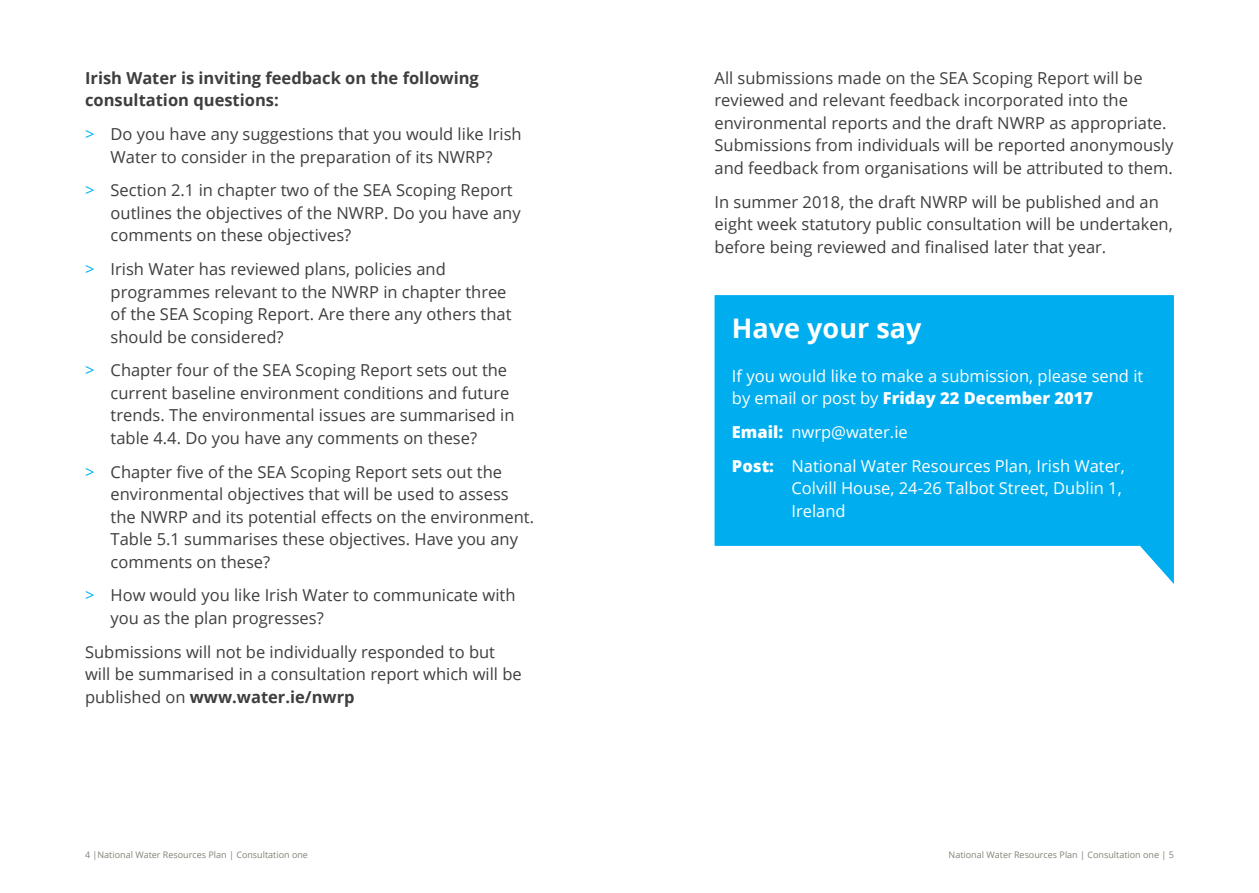
<style>
.page{position:relative;width:1259px;height:893px;background:#fff}
.page>*{position:absolute;margin:0;border:0;box-sizing:border-box;transform-origin:0 0}
.head01{font:700 27px "Open Sans";color:#fff}
.Standard_Body{font:16.5px/22.5px "Open Sans";color:#3e3e3f}
.Standard_Body-2{font:16.5px/22.5px "Open Sans";color:#fff}
.Standard_Body_BOLD{font:700 16.5px/22.5px "Open Sans";color:#3e3e3f}
.t1{font:9px "Open Sans";color:#828278}
.s1{color:#00b3ef}
.s2{font-weight:700}
.s3{font-weight:800}
</style>
<div class="page">
<svg style="left:714px;top:295px;width:460px;height:289px;background:#20b8f1"></svg>
<p class="Standard_Body_BOLD" style="left:85px;top:66px;width:395px">Irish Water is inviting feedback on the following consultation questions:</p>
<p class="Standard_Body" style="left:85px;top:122px;width:438px;text-align:center"><span class="s1">&gt;</span> Do you have any suggestions that you would like Irish<br>Water to consider in the preparation of its NWRP?</p>
<p class="Standard_Body" style="left:111px;top:179px;width:411px;text-indent:-26px"><span class="s1">&gt;</span> Section 2.1 in chapter two of the SEA Scoping Report outlines the objectives of the NWRP. Do you have any comments on these objectives?</p>
<p class="Standard_Body" style="left:111px;top:257px;width:402px;text-indent:-26px"><span class="s1">&gt;</span> Irish Water has reviewed plans, policies and programmes relevant to the NWRP in chapter three of the SEA Scoping Report. Are there any others that should be considered?</p>
<p class="Standard_Body" style="left:111px;top:359px;width:405px;text-indent:-26px"><span class="s1">&gt;</span> Chapter four of the SEA Scoping Report sets out the current baseline environment conditions and future trends. The environmental issues are summarised in table 4.4. Do you have any comments on these?</p>
<p class="Standard_Body" style="left:111px;top:460px;width:425px;text-indent:-26px"><span class="s1">&gt;</span> Chapter five of the SEA Scoping Report sets out the environmental objectives that will be used to assess the NWRP and its potential effects on the environment.<br>Table 5.1 summarises these objectives. Have you any comments on these?</p>
<p class="Standard_Body" style="left:111px;top:584px;width:406px;text-indent:-26px"><span class="s1">&gt;</span> How would you like Irish Water to communicate with you as the plan progresses?</p>
<p class="Standard_Body" style="left:85px;top:640px;width:438px">Submissions will not be individually responded to but will be summarised in a consultation report which will be published on <span class="s2">www.water.ie/nwrp</span></p>
<p class="Standard_Body" style="left:714px;top:66px;width:460px">All submissions made on the SEA Scoping Report will be reviewed and relevant feedback incorporated into the environmental reports and the draft NWRP as appropriate.<br>Submissions from individuals will be reported anonymously and feedback from organisations will be attributed to them.</p>
<p class="Standard_Body" style="left:714px;top:190px;width:460px">In summer 2018, the draft NWRP will be published and an eight week statutory public consultation will be undertaken, before being reviewed and finalised later that year.</p>
<p class="head01" style="left:732px;top:309px;width:191px">Have your say</p>
<p class="Standard_Body-2" style="left:732px;top:364px;width:413px">If you would like to make a submission, please send it by email or post by <span class="s3">Friday 22 December 2017</span></p>
<p class="Standard_Body-2" style="left:732px;top:420px;width:177px"><span class="s3">Email:</span> nwrp@water.ie</p>
<p class="Standard_Body-2" style="left:791px;top:454px;width:335px;text-indent:-60px"><span class="s3">Post:</span> National Water Resources Plan, Irish Water,<br>Colvill House, 24-26 Talbot Street, Dublin 1,<br>Ireland</p>
<p class="t1" style="left:85px;top:848px;width:224px">4 |National Water Resources Plan | Consultation one</p>
<p class="t1" style="left:948px;top:848px;width:227px">National Water Resources Plan | Consultation one | 5</p>
</div>
